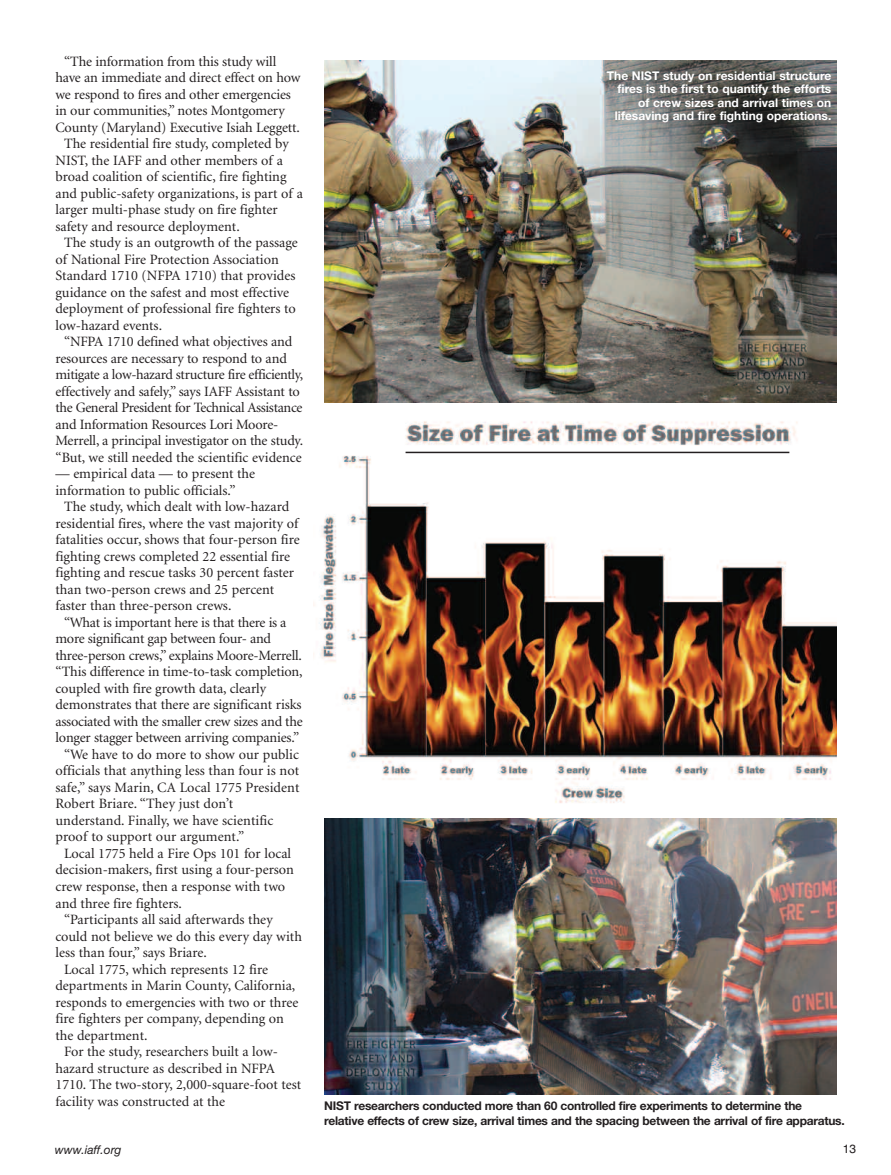
<style>
.page{position:relative;width:891px;height:1175px;background:#fff}
.page>*{position:absolute;margin:0;border:0;box-sizing:border-box;transform-origin:0 0}
.t1{font:14.25px "Minion";color:#231f20}
.t2{font:14.25px "Minion";letter-spacing:-.02em;color:#231f20}
.t3{font:14.25px "Minion";letter-spacing:-.025em;color:#231f20}
.t4{font:700 12px/14.4px "Helvetica Neue";letter-spacing:-.02em;color:#231f20}
.t5{font:700 12px/13.5px "Helvetica Neue";color:#fff;text-align:right}
.t6{font:italic 12px "Helvetica Neue";color:#231f20}
.t7{font:12px "Helvetica";color:#231f20}
</style>
<div class="page">
<img style="left:324px;top:61px;width:513px;height:342px">
<img style="left:324px;top:818px;width:513px;height:276px">
<img style="left:313px;top:421px;width:524px;height:382px">
<hr style="left:406px;top:452px;width:383px;height:1px;background:#231f20">
<p class="t1" style="left:64px;top:55px;width:214px">“The information from this study will</p>
<p class="t1" style="left:55px;top:72px;width:247px">have an immediate and direct effect on how</p>
<p class="t1" style="left:56px;top:88px;width:237px">we respond to fires and other emergencies</p>
<p class="t1" style="left:56px;top:105px;width:231px">in our communities,” notes Montgomery</p>
<p class="t1" style="left:56px;top:121px;width:246px">County (Maryland) Executive Isiah Leggett.</p>
<p class="t1" style="left:64px;top:138px;width:226px">The residential fire study, completed by</p>
<p class="t1" style="left:56px;top:154px;width:229px">NIST, the IAFF and other members of a</p>
<p class="t1" style="left:56px;top:171px;width:233px">broad coalition of scientific, fire fighting</p>
<p class="t1" style="left:56px;top:187px;width:249px">and public-safety organizations, is part of a</p>
<p class="t1" style="left:56px;top:204px;width:224px">larger multi-phase study on fire fighter</p>
<p class="t1" style="left:56px;top:220px;width:186px">safety and resource deployment.</p>
<p class="t1" style="left:64px;top:237px;width:235px">The study is an outgrowth of the passage</p>
<p class="t1" style="left:56px;top:253px;width:225px">of National Fire Protection Association</p>
<p class="t1" style="left:56px;top:270px;width:242px">Standard 1710 (NFPA 1710) that provides</p>
<p class="t1" style="left:56px;top:286px;width:235px">guidance on the safest and most effective</p>
<p class="t1" style="left:56px;top:303px;width:242px">deployment of professional fire fighters to</p>
<p class="t1" style="left:56px;top:319px;width:108px">low-hazard events.</p>
<p class="t1" style="left:64px;top:336px;width:230px">“NFPA 1710 defined what objectives and</p>
<p class="t1" style="left:56px;top:352px;width:233px">resources are necessary to respond to and</p>
<p class="t3" style="left:56px;top:369px;width:249px">mitigate a low-hazard structure fire efficiently,</p>
<p class="t1" style="left:56px;top:385px;width:246px">effectively and safely,” says IAFF Assistant to</p>
<p class="t3" style="left:56px;top:402px;width:248px">the General President for Technical Assistance</p>
<p class="t1" style="left:56px;top:418px;width:224px">and Information Resources Lori Moore-</p>
<p class="t1" style="left:56px;top:435px;width:249px">Merrell, a principal investigator on the study.</p>
<p class="t1" style="left:56px;top:451px;width:248px">“But, we still needed the scientific evidence</p>
<p class="t1" style="left:56px;top:468px;width:201px">— empirical data — to present the</p>
<p class="t1" style="left:56px;top:484px;width:182px">information to public officials.”</p>
<p class="t1" style="left:64px;top:501px;width:227px">The study, which dealt with low-hazard</p>
<p class="t1" style="left:56px;top:517px;width:244px">residential fires, where the vast majority of</p>
<p class="t1" style="left:56px;top:534px;width:246px">fatalities occur, shows that four-person fire</p>
<p class="t1" style="left:56px;top:550px;width:236px">fighting crews completed 22 essential fire</p>
<p class="t1" style="left:56px;top:567px;width:240px">fighting and rescue tasks 30 percent faster</p>
<p class="t1" style="left:56px;top:583px;width:220px">than two-person crews and 25 percent</p>
<p class="t1" style="left:56px;top:600px;width:177px">faster than three-person crews.</p>
<p class="t2" style="left:64px;top:616px;width:224px">“What is important here is that there is a</p>
<p class="t2" style="left:56px;top:633px;width:217px">more significant gap between four- and</p>
<p class="t2" style="left:56px;top:649px;width:248px">three-person crews,” explains Moore-Merrell.</p>
<p class="t1" style="left:56px;top:666px;width:249px">“This difference in time-to-task completion,</p>
<p class="t1" style="left:56px;top:682px;width:212px">coupled with fire growth data, clearly</p>
<p class="t1" style="left:56px;top:699px;width:248px">demonstrates that there are significant risks</p>
<p class="t2" style="left:56px;top:715px;width:249px">associated with the smaller crew sizes and the</p>
<p class="t1" style="left:56px;top:732px;width:245px">longer stagger between arriving companies.”</p>
<p class="t1" style="left:64px;top:748px;width:237px">“We have to do more to show our public</p>
<p class="t1" style="left:56px;top:765px;width:245px">officials that anything less than four is not</p>
<p class="t1" style="left:56px;top:781px;width:245px">safe,” says Marin, CA Local 1775 President</p>
<p class="t1" style="left:56px;top:798px;width:179px">Robert Briare. “They just don’t</p>
<p class="t1" style="left:56px;top:814px;width:219px">understand. Finally, we have scientific</p>
<p class="t1" style="left:56px;top:831px;width:190px">proof to support our argument.”</p>
<p class="t1" style="left:64px;top:847px;width:229px">Local 1775 held a Fire Ops 101 for local</p>
<p class="t1" style="left:56px;top:864px;width:240px">decision-makers, first using a four-person</p>
<p class="t1" style="left:56px;top:880px;width:231px">crew response, then a response with two</p>
<p class="t1" style="left:56px;top:897px;width:128px">and three fire fighters.</p>
<p class="t1" style="left:64px;top:913px;width:210px">“Participants all said afterwards they</p>
<p class="t1" style="left:56px;top:930px;width:248px">could not believe we do this every day with</p>
<p class="t1" style="left:56px;top:946px;width:153px">less than four,” says Briare.</p>
<p class="t1" style="left:64px;top:963px;width:206px">Local 1775, which represents 12 fire</p>
<p class="t1" style="left:56px;top:979px;width:241px">departments in Marin County, California,</p>
<p class="t1" style="left:56px;top:996px;width:244px">responds to emergencies with two or three</p>
<p class="t1" style="left:56px;top:1012px;width:230px">fire fighters per company, depending on</p>
<p class="t1" style="left:56px;top:1029px;width:94px">the department.</p>
<p class="t1" style="left:64px;top:1045px;width:215px">For the study, researchers built a low-</p>
<p class="t1" style="left:56px;top:1062px;width:221px">hazard structure as described in NFPA</p>
<p class="t1" style="left:56px;top:1078px;width:247px">1710. The two-story, 2,000-square-foot test</p>
<p class="t1" style="left:56px;top:1095px;width:171px">facility was constructed at the</p>
<p class="t5" style="left:607px;top:70px;width:226px">The NIST study on residential structure fires is the first to quantify the efforts of crew sizes and arrival times on lifesaving and fire fighting operations.</p>
<p class="t4" style="left:324px;top:1099px;width:522px">NIST researchers conducted more than 60 controlled fire experiments to determine the relative effects of crew size, arrival times and the spacing between the arrival of fire apparatus.</p>
<p class="t6" style="left:55px;top:1142px;width:68px">www.iaff.org</p>
<p class="t7" style="left:843px;top:1141px;width:15px">13</p>
</div>
